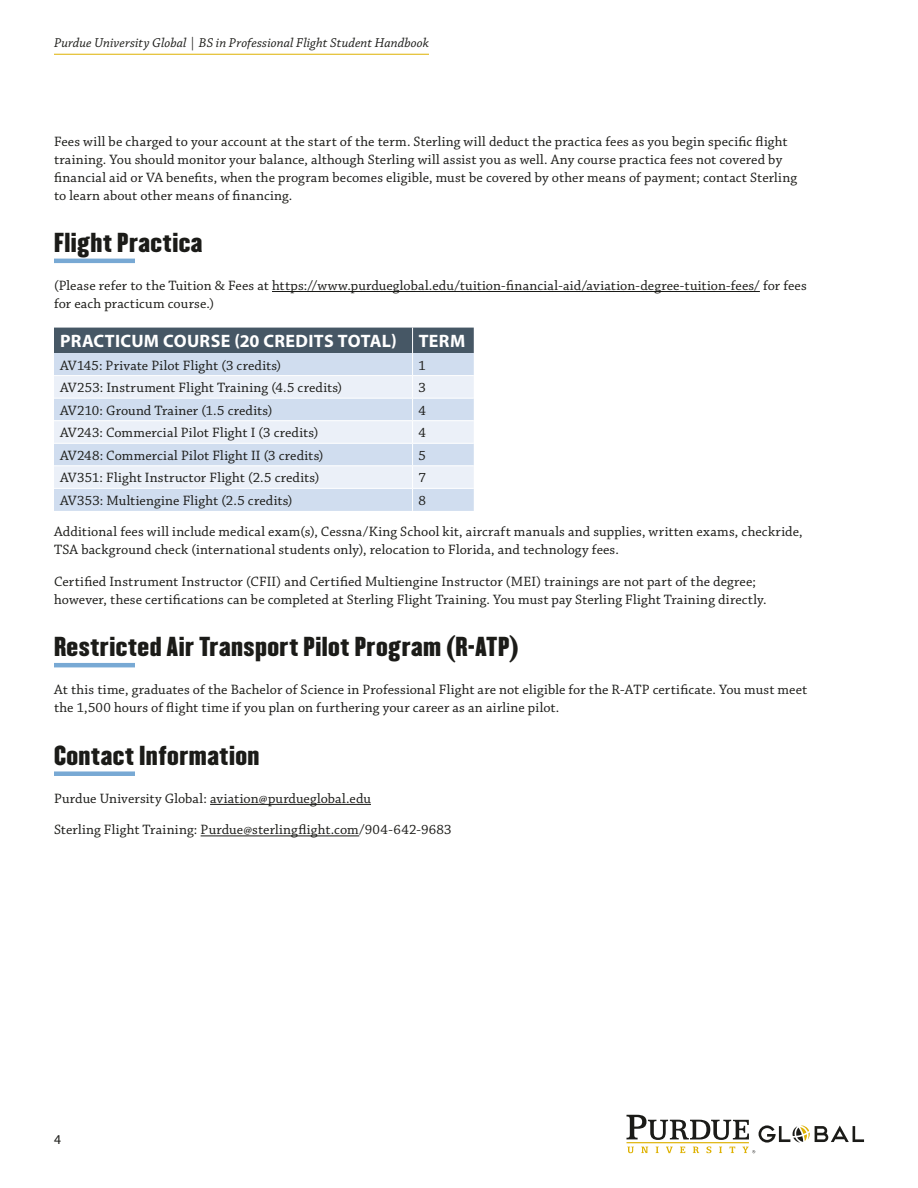
<style>
.page{position:relative;width:918px;height:1188px;background:#fff}
.page>*{position:absolute;margin:0;border:0;box-sizing:border-box;transform-origin:0 0}
.t1{font:24px "Champion Welterweight";letter-spacing:.02em;color:#1b1b18}
.t2{font:700 18px "Myriad Pro";letter-spacing:.015em;color:#fff}
.t3{font:14.25px/18px "Chaparral Pro";letter-spacing:.01em;color:#1b1b18}
.t4{font:italic 13.5px "Chaparral Pro";letter-spacing:.01em;color:#1b1b18}
.t5{font:13.5px "Myriad Pro";color:#1b1b18}
</style>
<div class="page">
<hr style="left:54px;top:54px;width:375px;height:1px;background:#deb100">
<svg style="left:627px;top:1115px;width:237px;height:38px"></svg>
<hr style="left:54px;top:259px;width:81px;height:4px;background:#78a9d4">
<hr style="left:272px;top:291px;width:488px;height:1px;background:#1b1b18">
<hr style="left:54px;top:663px;width:81px;height:4px;background:#78a9d4">
<div style="left:54px;top:771px;width:81px;height:5px;background:#78a9d4"></div>
<hr style="left:210px;top:804px;width:161px;height:1px;background:#1b1b18">
<hr style="left:201px;top:836px;width:158px;height:1px;background:#1b1b18">
<svg style="left:54px;top:328px;width:420px;height:183px;background:#c8d2df"></svg>
<p class="t4" style="left:54px;top:35px;width:376px">Purdue University Global | BS in Professional Flight Student Handbook</p>
<p class="t3" style="left:54px;top:133px;width:745px">Fees will be charged to your account at the start of the term. Sterling will deduct the practica fees as you begin specific flight training. You should monitor your balance, although Sterling will assist you as well. Any course practica fees not covered by financial aid or VA benefits, when the program becomes eligible, must be covered by other means of payment; contact Sterling to learn about other means of financing.</p>
<h1 class="t1" style="left:54px;top:223px;width:150px">Flight Practica</h1>
<p class="t3" style="left:54px;top:277px;width:754px">(Please refer to the Tuition &amp; Fees at https://www.purdueglobal.edu/tuition-financial-aid/aviation-degree-tuition-fees/ for fees for each practicum course.)</p>
<h2 class="t2" style="left:60px;top:329px;width:338px">PRACTICUM COURSE (20 CREDITS TOTAL)</h2>
<h2 class="t2" style="left:419px;top:329px;width:48px">TERM</h2>
<p class="t3" style="left:60px;top:357px;width:223px">AV145: Private Pilot Flight (3 credits)</p>
<p class="t3" style="left:419px;top:357px;width:9px">1</p>
<p class="t3" style="left:60px;top:379px;width:284px">AV253: Instrument Flight Training (4.5 credits)</p>
<p class="t3" style="left:419px;top:379px;width:9px">3</p>
<p class="t3" style="left:60px;top:402px;width:214px">AV210: Ground Trainer (1.5 credits)</p>
<p class="t3" style="left:419px;top:402px;width:9px">4</p>
<p class="t3" style="left:60px;top:424px;width:260px">AV243: Commercial Pilot Flight I (3 credits)</p>
<p class="t3" style="left:419px;top:424px;width:9px">4</p>
<p class="t3" style="left:60px;top:447px;width:265px">AV248: Commercial Pilot Flight II (3 credits)</p>
<p class="t3" style="left:419px;top:447px;width:9px">5</p>
<p class="t3" style="left:60px;top:469px;width:261px">AV351: Flight Instructor Flight (2.5 credits)</p>
<p class="t3" style="left:419px;top:469px;width:9px">7</p>
<p class="t3" style="left:60px;top:492px;width:234px">AV353: Multiengine Flight (2.5 credits)</p>
<p class="t3" style="left:419px;top:492px;width:9px">8</p>
<p class="t3" style="left:54px;top:523px;width:750px">Additional fees will include medical exam(s), Cessna/King School kit, aircraft manuals and supplies, written exams, checkride,<br>TSA background check (international students only), relocation to Florida, and technology fees.</p>
<p class="t3" style="left:54px;top:573px;width:714px">Certified Instrument Instructor (CFII) and Certified Multiengine Instructor (MEI) trainings are not part of the degree; however, these certifications can be completed at Sterling Flight Training. You must pay Sterling Flight Training directly.</p>
<h1 class="t1" style="left:54px;top:627px;width:466px">Restricted Air Transport Pilot Program (R-ATP)</h1>
<p class="t3" style="left:54px;top:681px;width:755px">At this time, graduates of the Bachelor of Science in Professional Flight are not eligible for the R-ATP certificate. You must meet the 1,500 hours of flight time if you plan on furthering your career as an airline pilot.</p>
<h1 class="t1" style="left:54px;top:735px;width:207px">Contact Information</h1>
<p class="t3" style="left:54px;top:790px;width:319px">Purdue University Global: aviation@purdueglobal.edu</p>
<p class="t3" style="left:54px;top:822px;width:399px">Sterling Flight Training: Purdue@sterlingflight.com/904-642-9683</p>
<p class="t5" style="left:54px;top:1131px;width:8px">4</p>
</div>
